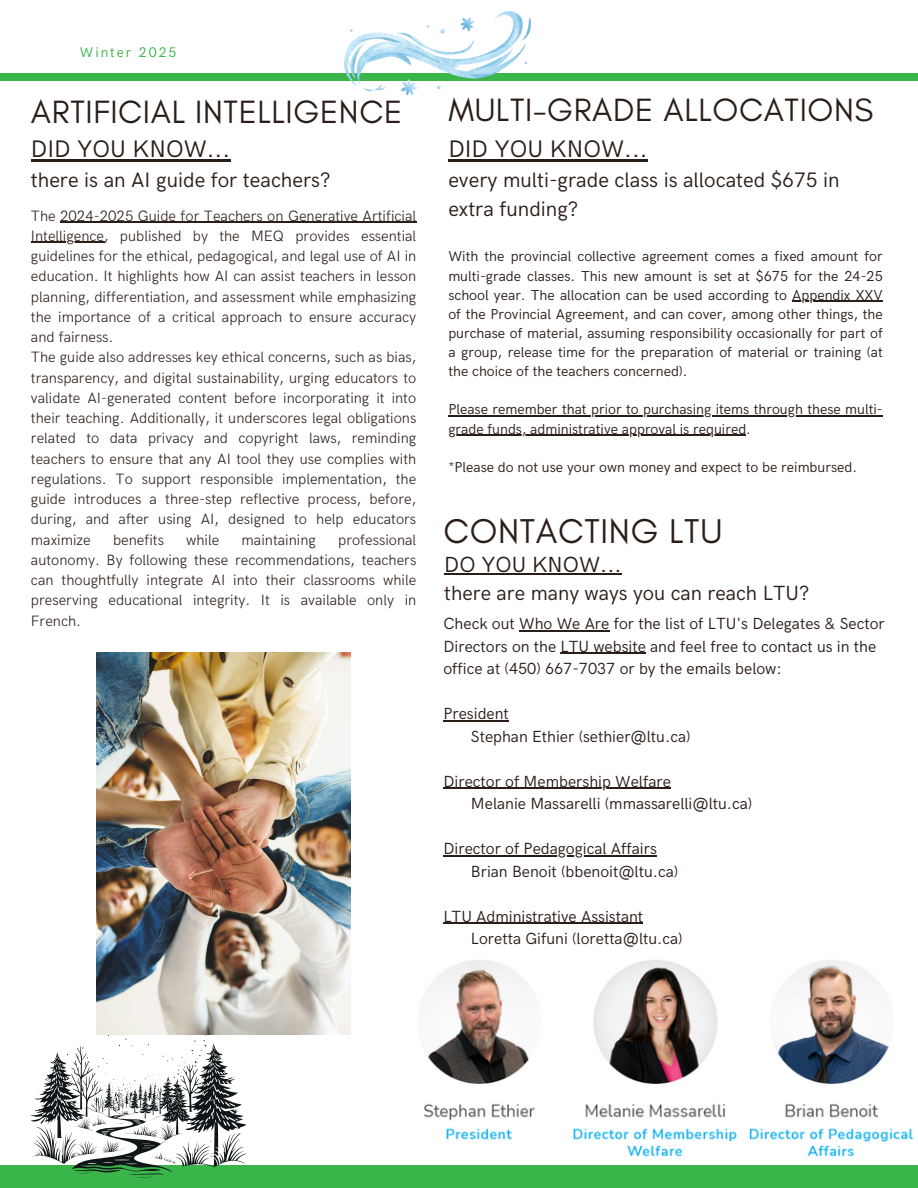
<style>
.page{position:relative;width:918px;height:1188px;background:#fff}
.page>*{position:absolute;margin:0;border:0;box-sizing:border-box;transform-origin:0 0}
.t1{font:35.1px "Glacial Indifference";letter-spacing:.02em;color:#2b1e19}
.t2{font:32.85px "Glacial Indifference";letter-spacing:.02em;color:#2b1e19}
.t3{font:24px "HK Grotesk";color:#2b1e19}
.t4{font:21.9px "HK Grotesk";color:#2b1e19}
.t5{font:21px/29.2px "HK Grotesk";color:#2b1e19}
.t6{font:20.55px "HK Grotesk";color:#2b1e19}
.t7{font:16.2px/22.5px "HK Grotesk";color:#2b1e19}
.t8{font:300 15px/20.2px "HK Grotesk";color:#2b1e19}
.t9{font:14.4px/19.2px "HK Grotesk";color:#2b1e19;text-align:justify}
.t10{font:13.95px "HK Grotesk";letter-spacing:.14em;color:#39b54a}
</style>
<div class="page">
<div style="left:0;top:1165px;width:918px;height:23px;background:#39b54a"></div>
<div style="left:0;top:74px;width:918px;height:7px;background:#39b54a"></div>
<img style="left:344px;top:12px;width:186px;height:82px">
<svg style="left:31px;top:1034px;width:216px;height:144px"></svg>
<hr style="left:60px;top:222px;width:356px;height:1px;background:#2b1e19">
<hr style="left:31px;top:242px;width:73px;height:1px;background:#2b1e19">
<hr style="left:31px;top:159px;width:199px;height:2px;background:#2b1e19">
<hr style="left:448px;top:159px;width:200px;height:2px;background:#2b1e19">
<hr style="left:792px;top:301px;width:91px;height:1px;background:#2b1e19">
<hr style="left:448px;top:416px;width:435px;height:1px;background:#2b1e19">
<hr style="left:448px;top:435px;width:298px;height:1px;background:#2b1e19">
<img style="left:424px;top:960px;width:490px;height:197px">
<hr style="left:519px;top:630px;width:90px;height:1px;background:#2b1e19">
<hr style="left:561px;top:653px;width:85px;height:1px;background:#2b1e19">
<hr style="left:443px;top:720px;width:66px;height:1px;background:#2b1e19">
<hr style="left:443px;top:788px;width:228px;height:1px;background:#2b1e19">
<hr style="left:443px;top:855px;width:214px;height:1px;background:#2b1e19">
<hr style="left:443px;top:923px;width:200px;height:1px;background:#2b1e19">
<hr style="left:444px;top:573px;width:178px;height:2px;background:#2b1e19">
<img style="left:96px;top:653px;width:255px;height:381px">
<p class="t10" style="left:80px;top:44px;width:98px">Winter 2025</p>
<h1 class="t2" style="left:31px;top:92px;width:373px">ARTIFICIAL INTELLIGENCE</h1>
<h3 class="t3" style="left:31px;top:135px;width:201px">DID YOU KNOW...</h3>
<h3 class="t5" style="left:31px;top:166px;width:301px">there is an AI guide for teachers?</h3>
<p class="t8" style="left:31px;top:206px;width:387px">The 2024-2025 Guide for Teachers on Generative Artificial</p>
<p class="t8" style="left:31px;top:226px;width:387px">Intelligence, published by the MEQ provides essential guidelines for the ethical, pedagogical, and legal use of AI in education. It highlights how AI can assist teachers in lesson planning, differentiation, and assessment while emphasizing the importance of a critical approach to ensure accuracy and fairness.<br>The guide also addresses key ethical concerns, such as bias, transparency, and digital sustainability, urging educators to validate AI-generated content before incorporating it into their teaching. Additionally, it underscores legal obligations related to data privacy and copyright laws, reminding teachers to ensure that any AI tool they use complies with regulations. To support responsible implementation, the guide introduces a three-step reflective process, before, during, and after using AI, designed to help educators maximize</p>
<p class="t8" style="left:31px;top:530px;width:387px;text-align:justify;text-indent:307px">professional autonomy. By following these recommendations, teachers can thoughtfully integrate AI into their classrooms while preserving educational integrity. It is available only in French.</p>
<p class="t8" style="left:113px;top:530px;width:52px">benefits</p>
<p class="t8" style="left:186px;top:530px;width:35px">while</p>
<p class="t8" style="left:242px;top:530px;width:76px">maintaining</p>
<h1 class="t2" style="left:448px;top:90px;width:427px">MULTI-GRADE ALLOCATIONS</h1>
<h3 class="t3" style="left:448px;top:135px;width:201px">DID YOU KNOW...</h3>
<h3 class="t5" style="left:448px;top:166px;width:393px">every multi-grade class is allocated $675 in extra funding?</h3>
<h3 class="t9" style="left:448px;top:247px;width:436px">With the provincial collective agreement comes a fixed amount for multi-grade classes. This new amount is set at $675 for the 24-25 school year. The allocation can be used according to Appendix XXV</h3>
<p class="t9" style="left:448px;top:305px;width:436px">of the Provincial Agreement, and can cover, among other things, the purchase of material, assuming responsibility occasionally for part of a group, release time for the preparation of material or training (at the choice of the teachers concerned).</p>
<p class="t9" style="left:448px;top:400px;width:436px">Please remember that prior to purchasing items through these multi-</p>
<p class="t9" style="left:448px;top:420px;width:304px">grade funds, administrative approval is required.</p>
<p class="t9" style="left:448px;top:458px;width:410px">*Please do not use your own money and expect to be reimbursed.</p>
<h3 class="t1" style="left:443px;top:510px;width:280px">CONTACTING LTU</h3>
<p class="t4" style="left:444px;top:553px;width:179px">DO YOU KNOW...</p>
<p class="t6" style="left:444px;top:582px;width:366px">there are many ways you can reach LTU?</p>
<h2 class="t7" style="left:443px;top:613px;width:443px">Check out Who We Are for the list of LTU's Delegates &amp; Sector<br>Directors on the LTU website and feel free to contact us in the office at (450) 667-7037 or by the emails below:</h2>
<h3 class="t7" style="left:471px;top:703px;width:221px;text-indent:-27px">President<br>Stephan Ethier (sethier@ltu.ca)</h3>
<h3 class="t7" style="left:471px;top:771px;width:283px;text-indent:-27px">Director of Membership Welfare<br>Melanie Massarelli (mmassarelli@ltu.ca)</h3>
<h3 class="t7" style="left:471px;top:838px;width:209px;text-indent:-27px">Director of Pedagogical Affairs<br>Brian Benoit (bbenoit@ltu.ca)</h3>
<h3 class="t7" style="left:471px;top:906px;width:213px;text-indent:-27px">LTU Administrative Assistant<br>Loretta Gifuni (loretta@ltu.ca)</h3>
</div>
